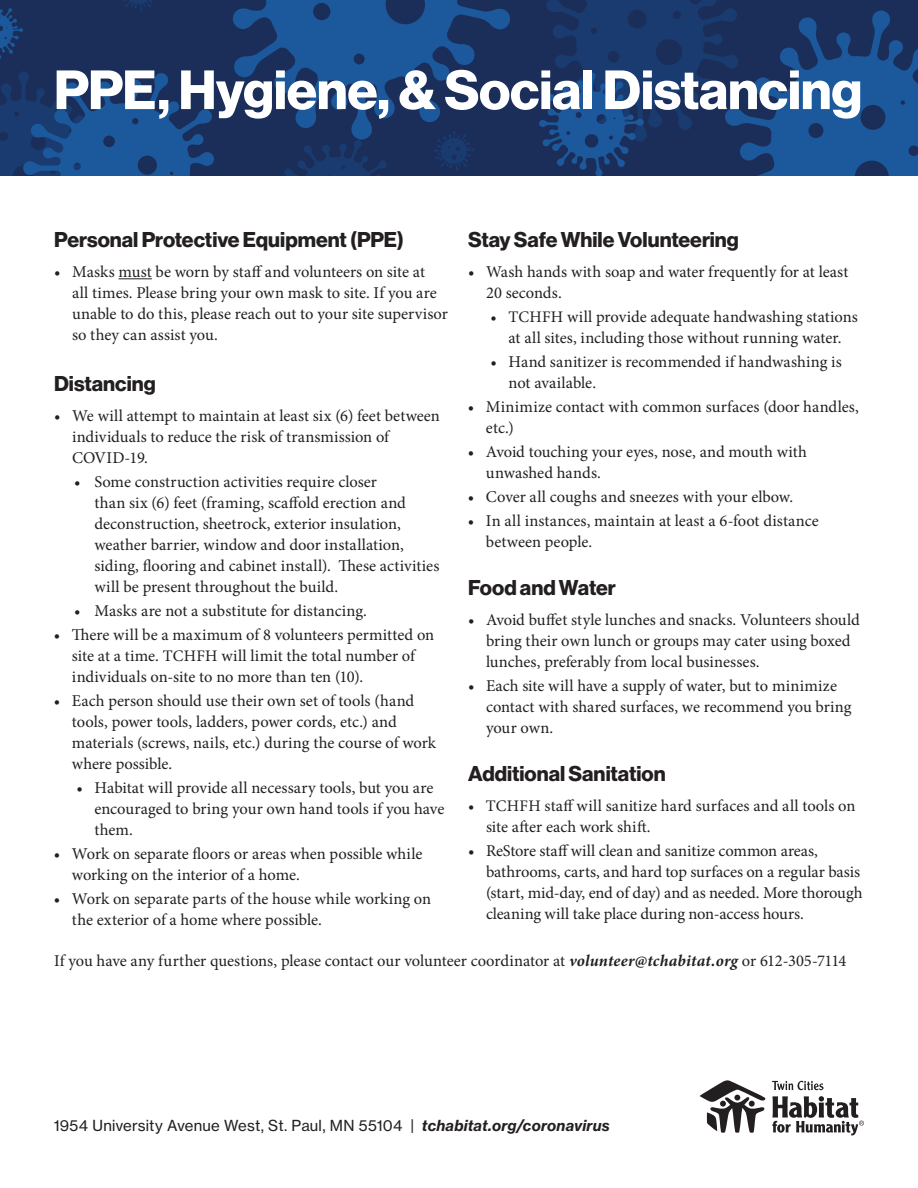
<style>
.page{position:relative;width:918px;height:1188px;background:#fff}
.page>*{position:absolute;margin:0;border:0;box-sizing:border-box;transform-origin:0 0}
.t1{font:54px "N Haas Grotesk DS Pro 75 Bd";letter-spacing:-.005em;color:#fff}
.t2{font:21px "N Haas Grotesk DS Pro 75 Bd";color:#231f20}
.t3{font:16.5px/21px "Minion Pro";color:#231f20}
.t4{font:15px "N Haas Grotesk TX Pro 55 Rg";letter-spacing:.015em;color:#231f20}
.s1{font-size:16.2px}
.s2{font-weight:700;font-style:italic}
.s3{font-family:"N Haas Grotesk TX Pro 76 Bd It"}
</style>
<div class="page">
<hr style="left:119px;top:278px;width:33px;height:1px;background:#231f20">
<div style="left:0;top:0;width:918px;height:176px;background:#1b2e5a"></div>
<svg style="left:539px;top:0;width:379px;height:176px"></svg>
<svg style="left:0;top:0;width:510px;height:176px"></svg>
<svg style="left:700px;top:1080px;width:66px;height:53px"></svg>
<svg style="left:772px;top:1096px;width:92px;height:39px"></svg>
<svg style="left:772px;top:1081px;width:52px;height:9px"></svg>
<h1 class="t1" style="left:54px;top:59px;width:810px">PPE, Hygiene, &amp; Social Distancing</h1>
<p class="t2" style="left:54px;top:228px;width:351px">Personal Protective Equipment (PPE)</p>
<p class="t3" style="left:72px;top:261px;width:377px;text-indent:-18px">• Masks must be worn by staff and volunteers on site at<br>all times. Please bring your own mask to site. If you are unable to do this, please reach out to your site supervisor so they can assist you.</p>
<p class="t2" style="left:54px;top:372px;width:103px">Distancing</p>
<p class="t3" style="left:72px;top:405px;width:369px;text-indent:-18px">• We will attempt to maintain at least six (6) feet between individuals to reduce the risk of transmission of<br>COVID-19.</p>
<p class="t3" style="left:94px;top:471px;width:346px;text-indent:-20px">• Some construction activities require closer<br>than six (6) feet (framing, scaffold erection and deconstruction, sheetrock, exterior insulation, weather barrier, window and door installation, siding, flooring and cabinet install). These activities will be present throughout the build.</p>
<p class="t3" style="left:74px;top:601px;width:294px">• Masks are not a substitute for distancing.</p>
<p class="t3" style="left:72px;top:625px;width:364px;text-indent:-18px">• There will be a maximum of 8 volunteers permitted on site at a time. <span class="s1">TCHFH</span> will limit the total number of individuals on-site to no more than ten (10).</p>
<p class="t3" style="left:72px;top:690px;width:365px;text-indent:-18px">• Each person should use their own set of tools (hand tools, power tools, ladders, power cords, etc.) and materials (screws, nails, etc.) during the course of work where possible.</p>
<p class="t3" style="left:95px;top:778px;width:351px;text-indent:-18px">• Habitat will provide all necessary tools, but you are encouraged to bring your own hand tools if you have them.</p>
<p class="t3" style="left:72px;top:844px;width:352px;text-indent:-18px">• Work on separate floors or areas when possible while working on the interior of a home.</p>
<p class="t3" style="left:72px;top:889px;width:361px;text-indent:-18px">• Work on separate parts of the house while working on the exterior of a home where possible.</p>
<p class="t2" style="left:468px;top:228px;width:272px">Stay Safe While Volunteering</p>
<p class="t3" style="left:486px;top:261px;width:364px;text-indent:-18px">• Wash hands with soap and water frequently for at least<br>20 seconds.</p>
<p class="t3" style="left:490px;top:306px;width:369px;text-align:center"><span class="s1">• TCHFH</span> will provide adequate handwashing stations at all sites, including those without running water.</p>
<p class="t3" style="left:509px;top:351px;width:335px;text-indent:-18px">• Hand sanitizer is recommended if handwashing is not available.</p>
<p class="t3" style="left:486px;top:397px;width:374px;text-indent:-18px">• Minimize contact with common surfaces (door handles, etc.)</p>
<p class="t3" style="left:486px;top:442px;width:323px;text-indent:-18px">• Avoid touching your eyes, nose, and mouth with unwashed hands.</p>
<p class="t3" style="left:468px;top:487px;width:327px">• Cover all coughs and sneezes with your elbow.</p>
<p class="t3" style="left:486px;top:511px;width:334px;text-indent:-18px">• In all instances, maintain at least a 6-foot distance between people.</p>
<p class="t2" style="left:468px;top:576px;width:149px">Food and Water</p>
<p class="t3" style="left:486px;top:609px;width:375px;text-indent:-18px">• Avoid buffet style lunches and snacks. Volunteers should bring their own lunch or groups may cater using boxed lunches, preferably from local businesses.</p>
<p class="t3" style="left:486px;top:675px;width:367px;text-indent:-18px">• Each site will have a supply of water, but to minimize contact with shared surfaces, we recommend you bring your own.</p>
<p class="t2" style="left:468px;top:762px;width:199px">Additional Sanitation</p>
<p class="t3" style="left:486px;top:795px;width:371px;text-indent:-18px"><span class="s1">• TCHFH</span> staff will sanitize hard surfaces and all tools on site after each work shift.</p>
<p class="t3" style="left:486px;top:840px;width:378px;text-indent:-18px">• ReStore staff will clean and sanitize common areas, bathrooms, carts, and hard top surfaces on a regular basis (start, mid-day, end of day) and as needed. More thorough cleaning will take place during non-access hours.</p>
<p class="t3" style="left:54px;top:951px;width:794px">If you have any further questions, please contact our volunteer coordinator at <span class="s2">volunteer@tchabitat.org</span> or 612-305-7114</p>
<p class="t4" style="left:54px;top:1116px;width:558px">1954 University Avenue West, St. Paul, MN 55104 | <span class="s3">tchabitat.org/coronavirus</span></p>
</div>
